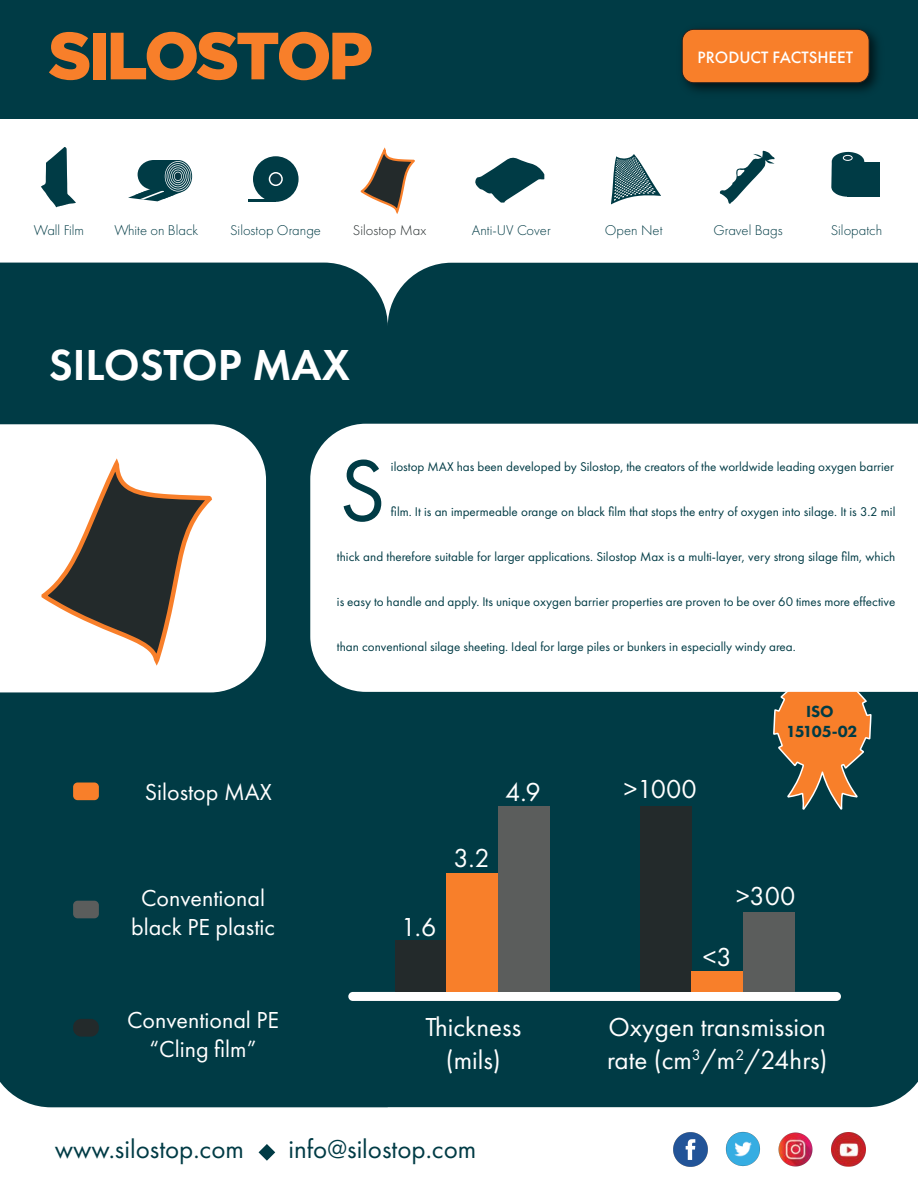
<style>
.page{position:relative;width:918px;height:1188px;background:#fff}
.page>*{position:absolute;margin:0;border:0;box-sizing:border-box;transform-origin:0 0}
.t1{font:600 45px "Futura PT";color:#fff}
.t2{font:27px/32.4px "Futura PT";color:#fff;text-align:center}
.t3{font:27px "Futura PT";color:#003b45}
.t4{font:24px/28.8px "Futura PT";color:#fff;text-align:center}
.t5{font:500 17.1px "Futura PT";color:#fff}
.t6{font:800 16.65px/20px "Futura PT";letter-spacing:-.01em;color:#003b45;text-align:center}
.t7{font:300 14.7px "Futura PT";color:#003b45}
.t8{font:300 14.7px "Futura PT";color:#232a2b}
.t9{font:13.05px "Futura PT";color:#003b45}
</style>
<div class="page">
<div style="left:0;top:263px;width:918px;height:844px;background:#003b45"></div>
<svg style="left:772px;top:692px;width:100px;height:119px;background:#a56f3e"></svg>
<div style="left:0;top:0;width:918px;height:118px;background:#003b45"></div>
<svg style="left:49px;top:32px;width:40px;height:48px"></svg>
<div style="left:93px;top:33px;width:13px;height:46px;background:#f87f2a"></div>
<img style="left:681px;top:28px;width:197px;height:64px">
<div style="left:682px;top:29px;width:187px;height:54px;background:#f87f2a;border-radius:12px"></div>
<div style="left:682px;top:29px;width:187px;height:54px;border:1px solid #241f1f;border-radius:12px"></div>
<svg style="left:259px;top:1144px;width:16px;height:17px"></svg>
<img style="left:673px;top:1132px;width:35px;height:35px">
<img style="left:831px;top:1132px;width:34px;height:34px">
<img style="left:725px;top:1131px;width:35px;height:36px">
<img style="left:778px;top:1132px;width:35px;height:35px">
<svg style="left:0;top:424px;width:266px;height:268px"></svg>
<div style="left:73px;top:1019px;width:26px;height:18px;background:#232a2b;border-radius:8px"></div>
<div style="left:73px;top:783px;width:26px;height:17px;background:#f87f2a;border-radius:5px"></div>
<div style="left:73px;top:901px;width:26px;height:17px;background:#5b5d5c;border-radius:5px"></div>
<div style="left:348px;top:992px;width:493px;height:9px;background:#fff;border-radius:4px"></div>
<div style="left:395px;top:940px;width:51px;height:52px;background:#232a2b"></div>
<div style="left:446px;top:873px;width:52px;height:119px;background:#f87f2a"></div>
<div style="left:498px;top:806px;width:51px;height:186px;background:#5b5d5c"></div>
<div style="left:640px;top:806px;width:52px;height:186px;background:#232a2b"></div>
<div style="left:692px;top:972px;width:51px;height:20px;background:#f87f2a"></div>
<div style="left:743px;top:913px;width:52px;height:79px;background:#5b5d5c"></div>
<svg style="left:37px;top:311px;width:179px;height:359px"></svg>
<svg style="left:41px;top:147px;width:35px;height:60px"></svg>
<div style="left:58px;top:186px;width:8px;height:7px;background:#003b45"></div>
<svg style="left:831px;top:152px;width:33px;height:45px"></svg>
<div style="left:848px;top:162px;width:32px;height:35px;background:#003b45"></div>
<div style="left:843px;top:155px;width:9px;height:5px;background:#0a3a46;border-radius:50%"></div>
<div style="left:843px;top:155px;width:9px;height:6px;border:1px solid #fff;border-radius:50%"></div>
<svg style="left:475px;top:157px;width:69px;height:46px"></svg>
<svg style="left:720px;top:151px;width:55px;height:53px"></svg>
<svg style="left:729px;top:163px;width:30px;height:31px"></svg>
<svg style="left:730px;top:163px;width:30px;height:32px"></svg>
<svg style="left:731px;top:164px;width:30px;height:31px"></svg>
<svg style="left:611px;top:154px;width:50px;height:50px"></svg>
<svg style="left:111px;top:32px;width:306px;height:182px"></svg>
<svg style="left:310px;top:424px;width:608px;height:268px"></svg>
<svg style="left:344px;top:440px;width:51px;height:82px"></svg>
<h3 class="t5" style="left:698px;top:47px;width:157px">PRODUCT FACTSHEET</h3>
<p class="t7" style="left:34px;top:221px;width:52px">Wall Film</p>
<p class="t7" style="left:114px;top:221px;width:85px">White on Black</p>
<p class="t7" style="left:230px;top:221px;width:92px">Silostop Orange</p>
<p class="t8" style="left:353px;top:221px;width:75px">Silostop Max</p>
<p class="t7" style="left:472px;top:221px;width:80px">Anti-UV Cover</p>
<p class="t7" style="left:605px;top:221px;width:59px">Open Net</p>
<p class="t7" style="left:713px;top:221px;width:71px">Gravel Bags</p>
<p class="t7" style="left:831px;top:221px;width:53px">Silopatch</p>
<h1 class="t1" style="left:49px;top:337px;width:303px">SILOSTOP MAX</h1>
<p class="t9" style="left:391px;top:459px;width:505px">ilostop MAX has been developed by Silostop, the creators of the worldwide leading oxygen barrier</p>
<p class="t9" style="left:391px;top:504px;width:506px">film. It is an impermeable orange on black film that stops the entry of oxygen into silage. It is 3.2 mil</p>
<p class="t9" style="left:337px;top:549px;width:560px">thick and therefore suitable for larger applications. Silostop Max is a multi-layer, very strong silage film, which</p>
<p class="t9" style="left:337px;top:594px;width:560px">is easy to handle and apply. Its unique oxygen barrier properties are proven to be over 60 times more effective</p>
<p class="t9" style="left:337px;top:639px;width:460px">than conventional silage sheeting. Ideal for large piles or bunkers in especially windy area.</p>
<h3 class="t4" style="left:145px;top:778px;width:129px">Silostop MAX</h3>
<h3 class="t4" style="left:131px;top:884px;width:145px">Conventional black PE plastic</h3>
<h3 class="t4" style="left:127px;top:1005px;width:154px">Conventional PE “Cling film”</h3>
<h2 class="t2" style="left:401px;top:911px;width:37px">1.6</h2>
<h2 class="t2" style="left:505px;top:776px;width:37px">4.9</h2>
<h2 class="t2" style="left:454px;top:842px;width:38px">3.2</h2>
<h2 class="t2" style="left:624px;top:773px;width:75px">&gt;1000</h2>
<p class="t6" style="left:786px;top:701px;width:73px">ISO<br>15105-02</p>
<h2 class="t2" style="left:736px;top:880px;width:61px">&gt;300</h2>
<h2 class="t2" style="left:703px;top:941px;width:30px">&lt;3</h2>
<h2 class="t2" style="left:425px;top:1011px;width:97px">Thickness (mils)</h2>
<h2 class="t2" style="left:607px;top:1011px;width:222px;text-align:left">Oxygen transmission rate (cm<sup>3</sup>/m<sup>2</sup>/24hrs)</h2>
<h2 class="t3" style="left:55px;top:1133px;width:191px">www.silostop.com</h2>
<h2 class="t3" style="left:288px;top:1133px;width:189px">info@silostop.com</h2>
</div>
